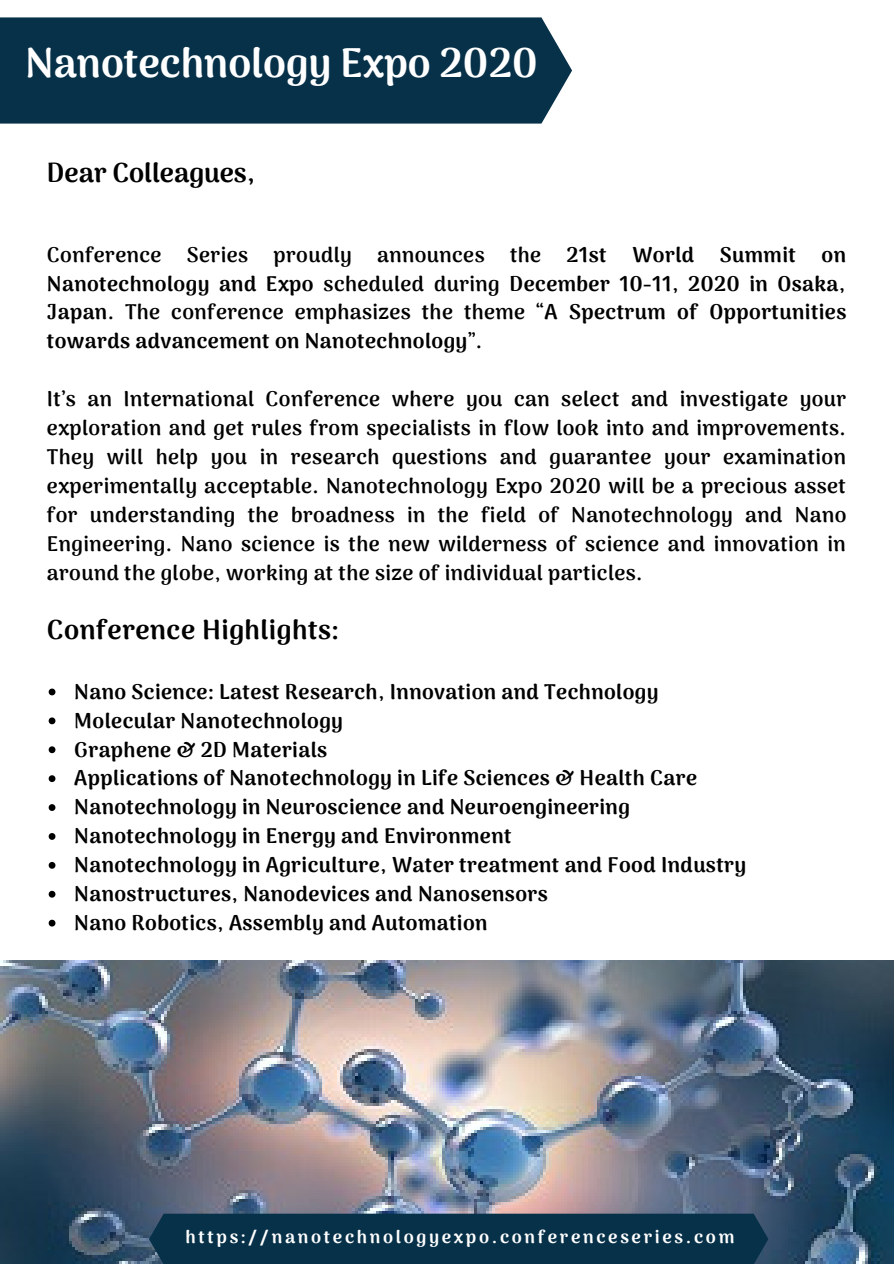
<style>
.page{position:relative;width:894px;height:1264px;background:#fff}
.page>*{position:absolute;margin:0;border:0;box-sizing:border-box;transform-origin:0 0}
.t1{font:900 40.95px "Arima Madurai";color:#fff}
.t2{font:900 27px "Arima Madurai";letter-spacing:.02em;color:#000}
.t3{font:900 27px "Arima Madurai";color:#000}
.t4{font:900 21px/29px "Arima Madurai";letter-spacing:.02em;color:#000;text-align:justify}
.t5{font:800 21px/29px "Arima Madurai";letter-spacing:.02em;color:#000;text-align:justify}
.t6{font:900 18px "Arima Madurai";letter-spacing:.15em;color:#fff}
.s1{font-weight:800}
</style>
<div class="page">
<div style="left:0;top:17px;width:572px;height:107px;background:#073149"></div>
<svg style="left:49px;top:688px;width:6px;height:7px"></svg>
<svg style="left:49px;top:717px;width:6px;height:7px"></svg>
<svg style="left:49px;top:746px;width:6px;height:7px"></svg>
<svg style="left:49px;top:775px;width:6px;height:7px"></svg>
<svg style="left:49px;top:804px;width:6px;height:7px"></svg>
<svg style="left:49px;top:833px;width:6px;height:6px"></svg>
<svg style="left:49px;top:862px;width:6px;height:6px"></svg>
<svg style="left:49px;top:890px;width:6px;height:7px"></svg>
<svg style="left:49px;top:919px;width:6px;height:7px"></svg>
<img style="left:0;top:960px;width:893px;height:303px">
<div style="left:149px;top:1213px;width:619px;height:50px;background:#073149"></div>
<h1 class="t1" style="left:25px;top:39px;width:514px">Nanotechnology Expo 2020</h1>
<p class="t3" style="left:47px;top:157px;width:210px">Dear Colleagues,</p>
<p class="t4" style="left:47px;top:240px;width:800px"><span class="s1">Conference Series proudly announces the</span> 21st World Summit on Nanotechnology and Expo <span class="s1">scheduled during</span> December 10-11, 2020 in Osaka, Japan<span class="s1">. The conference emphasizes the theme “</span>A Spectrum of Opportunities towards advancement on Nanotechnology<span class="s1">”.</span></p>
<p class="t5" style="left:47px;top:384px;width:800px">It’s an International Conference where you can select and investigate your exploration and get rules from specialists in flow look into and improvements.<br>They will help you in research questions and guarantee your examination experimentally acceptable. Nanotechnology Expo 2020 will be a precious asset for understanding the broadness in the field of Nanotechnology and Nano Engineering. Nano science is the new wilderness of science and innovation in around the globe, working at the size of individual particles.</p>
<p class="t2" style="left:47px;top:614px;width:293px">Conference Highlights:</p>
<p class="t4" style="left:74px;top:677px;width:673px;text-align:left">Nano Science: Latest Research, Innovation and Technology Molecular Nanotechnology<br>Graphene &amp; 2D Materials<br>Applications of Nanotechnology in Life Sciences &amp; Health Care Nanotechnology in Neuroscience and Neuroengineering Nanotechnology in Energy and Environment<br>Nanotechnology in Agriculture, Water treatment and Food Industry Nanostructures, Nanodevices and Nanosensors<br>Nano Robotics, Assembly and Automation</p>
<p class="t6" style="left:185px;top:1225px;width:550px">https://nanotechnologyexpo.conferenceseries.com</p>
</div>
